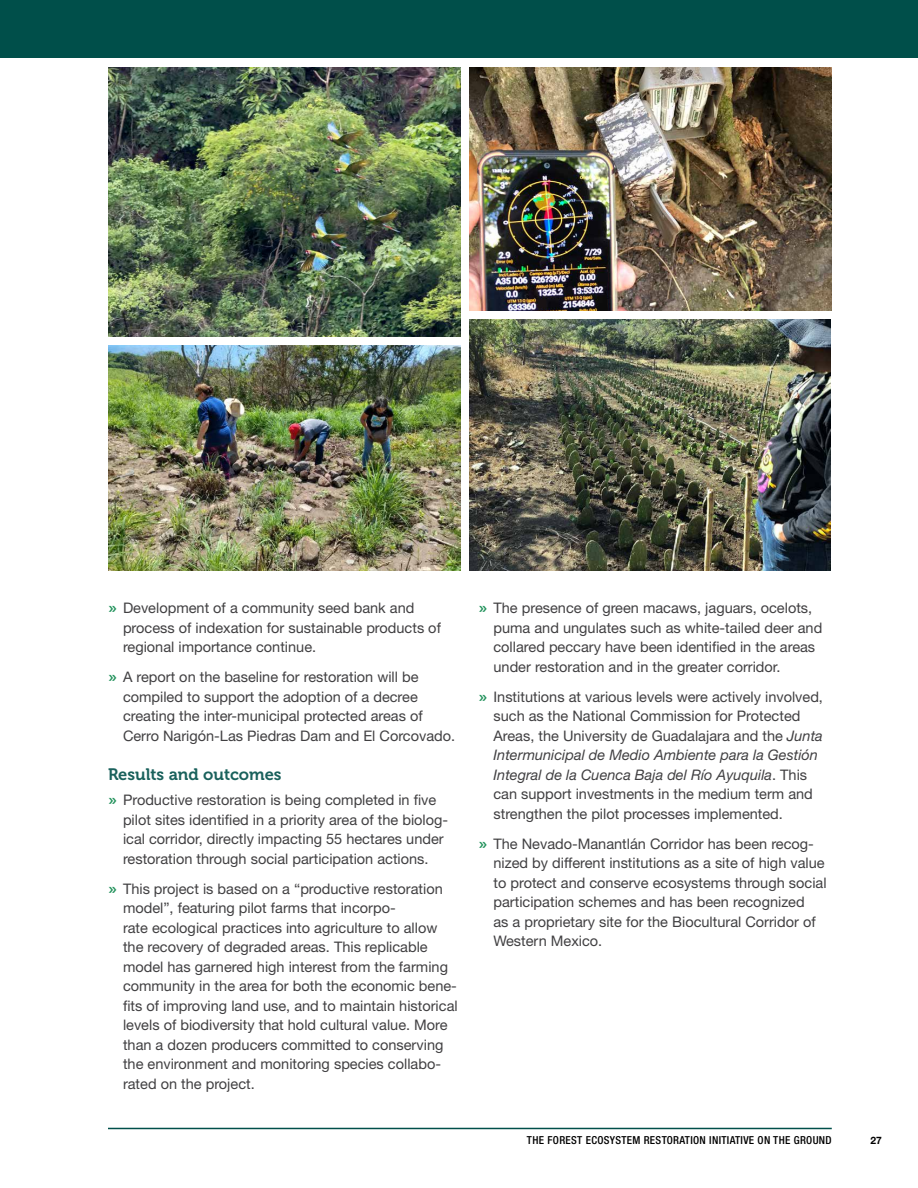
<style>
.page{position:relative;width:918px;height:1188px;background:#fff}
.page>*{position:absolute;margin:0;border:0;box-sizing:border-box;transform-origin:0 0}
.L1_no_rule{font:16.5px "Museo 700";color:#1a615c}
.t1{font:14.55px/19.5px "Helvetica Neue LT Std";color:#414042}
.t2{font:500 condensed 10.95px "Helvetica Neue LT Std";letter-spacing:.03em;color:#000}
.t3{font:700 10.2px "Helvetica Neue LT Std";color:#000}
.s1{font-family:"Museo 700";color:#20915a}
.s2{font-style:italic}
</style>
<div class="page">
<hr style="left:108px;top:1128px;width:724px;height:1px;background:#004f4a">
<div style="left:0;top:0;width:918px;height:58px;background:#004f4a"></div>
<img style="left:108px;top:67px;width:352px;height:269px">
<img style="left:470px;top:67px;width:362px;height:243px">
<img style="left:470px;top:320px;width:361px;height:251px">
<img style="left:108px;top:346px;width:352px;height:225px">
<p class="t1" style="left:123px;top:598px;width:319px;text-indent:-15px"><span class="s1">»</span> Development of a community seed bank and process of indexation for sustainable products of regional importance continue.</p>
<p class="t1" style="left:123px;top:667px;width:334px;text-indent:-15px"><span class="s1">»</span> A report on the baseline for restoration will be compiled to support the adoption of a decree creating the inter-municipal protected areas of Cerro Narigón-Las Piedras Dam and El Corcovado.</p>
<p class="L1_no_rule" style="left:108px;top:765px;width:175px">Results and outcomes</p>
<p class="t1" style="left:123px;top:790px;width:327px;text-indent:-15px"><span class="s1">»</span> Productive restoration is being completed in five pilot sites identified in a priority area of the biolog&shy;ical corridor, directly impacting 55 hectares under restoration through social participation actions.</p>
<p class="t1" style="left:123px;top:879px;width:336px;text-indent:-15px"><span class="s1">»</span> This project is based on a “productive restoration model”, featuring pilot farms that incorpo-<br>rate ecological practices into agriculture to allow the recovery of degraded areas. This replicable model has garnered high interest from the farming community in the area for both the economic bene&shy;fits of improving land use, and to maintain historical levels of biodiversity that hold cultural value. More than a dozen producers committed to conserving the environment and monitoring species collabo&shy;rated on the project.</p>
<p class="t1" style="left:494px;top:598px;width:330px;text-indent:-15px"><span class="s1">»</span> The presence of green macaws, jaguars, ocelots, puma and ungulates such as white-tailed deer and collared peccary have been identified in the areas under restoration and in the greater corridor.</p>
<p class="t1" style="left:494px;top:687px;width:331px;text-indent:-15px"><span class="s1">»</span> Institutions at various levels were actively involved, such as the National Commission for Protected Areas, the University de Guadalajara and the <span class="s2">Junta Intermunicipal de Medio Ambiente para la Gestión Integral de la Cuenca Baja del Río Ayuquila</span>. This can support investments in the medium term and strengthen the pilot processes implemented.</p>
<p class="t1" style="left:494px;top:834px;width:335px;text-indent:-15px"><span class="s1">»</span> The Nevado-Manantlán Corridor has been recog&shy;nized by different institutions as a site of high value to protect and conserve ecosystems through social participation schemes and has been recognized<br>as a proprietary site for the Biocultural Corridor of Western Mexico.</p>
<p class="t2" style="left:527px;top:1134px;width:306px">THE FOREST ECOSYSTEM RESTORATION INITIATIVE ON THE GROUND</p>
<p class="t3" style="left:871px;top:1134px;width:13px">27</p>
</div>
